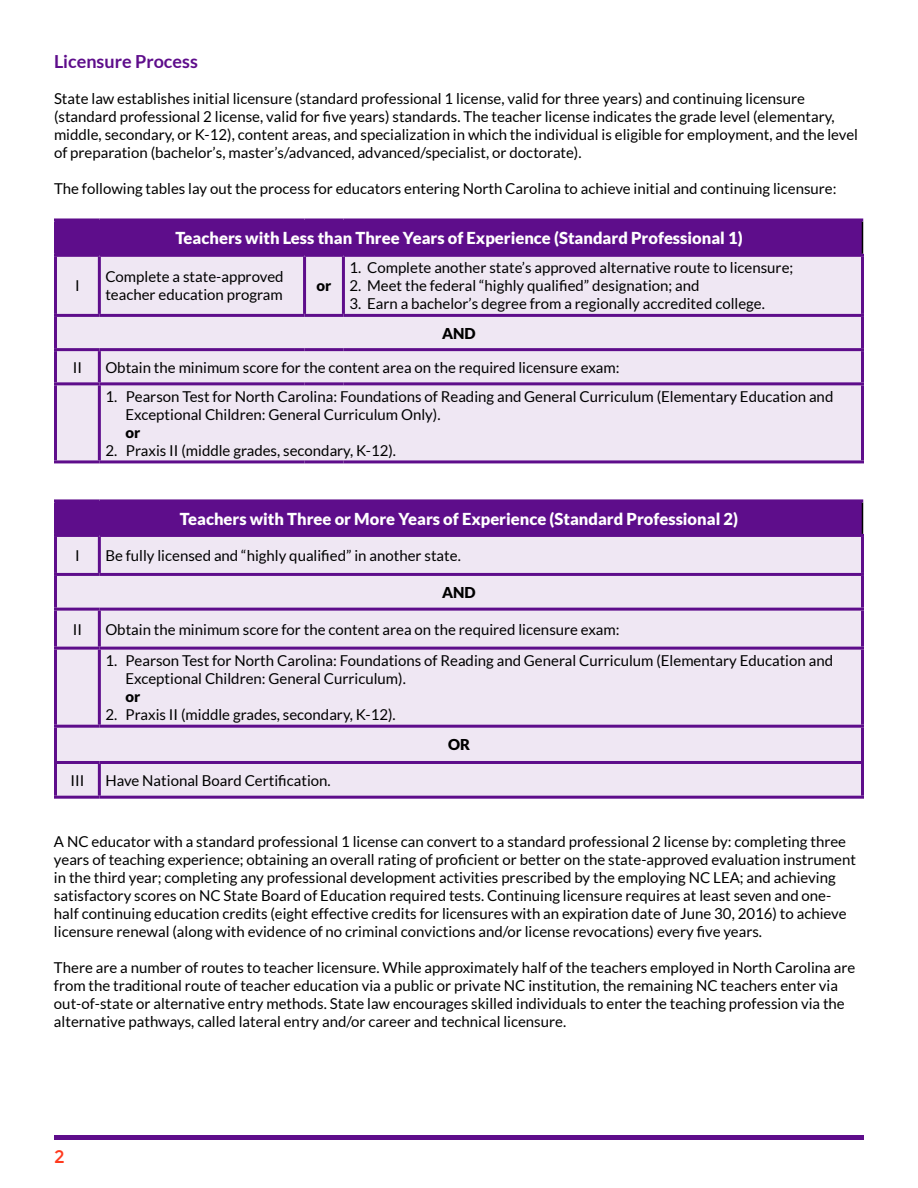
<style>
.page{position:relative;width:918px;height:1188px;background:#fff}
.page>*{position:absolute;margin:0;border:0;box-sizing:border-box;transform-origin:0 0}
.t1{font:700 18px "Lato";color:#5e0d8b}
.t2{font:18px "Montserrat";color:#ff3a1e}
.t3{font:900 16.5px "Lato";color:#fff}
.t4{font:15px/18px "Lato";color:#000}
.t5{font:900 15px "Lato";color:#000}
</style>
<div class="page">
<div style="left:56px;top:220px;width:806px;height:35px;background:#5e0d8b"></div>
<div style="left:57px;top:257px;width:804px;height:203px;background:#efe7f3"></div>
<hr style="left:862px;top:221px;width:1px;height:33px;background:#000">
<hr style="left:54px;top:218px;width:45px;height:3px;background:#5e0d8b">
<hr style="left:54px;top:221px;width:3px;height:33px;background:#5e0d8b">
<hr style="left:99px;top:218px;width:206px;height:3px;background:#5e0d8b">
<hr style="left:305px;top:218px;width:38px;height:3px;background:#5e0d8b">
<hr style="left:343px;top:218px;width:520px;height:3px;background:#5e0d8b">
<hr style="left:54px;top:254px;width:45px;height:3px;background:#5e0d8b">
<hr style="left:54px;top:257px;width:3px;height:57px;background:#5e0d8b">
<hr style="left:99px;top:254px;width:206px;height:3px;background:#5e0d8b">
<hr style="left:98px;top:257px;width:3px;height:57px;background:#5e0d8b">
<hr style="left:305px;top:254px;width:38px;height:3px;background:#5e0d8b">
<hr style="left:303px;top:257px;width:3px;height:57px;background:#5e0d8b">
<hr style="left:343px;top:254px;width:521px;height:3px;background:#5e0d8b">
<hr style="left:342px;top:257px;width:3px;height:57px;background:#5e0d8b">
<hr style="left:861px;top:257px;width:3px;height:57px;background:#5e0d8b">
<hr style="left:54px;top:314px;width:45px;height:3px;background:#5e0d8b">
<hr style="left:54px;top:317px;width:3px;height:31px;background:#5e0d8b">
<hr style="left:99px;top:314px;width:206px;height:3px;background:#5e0d8b">
<hr style="left:305px;top:314px;width:38px;height:3px;background:#5e0d8b">
<hr style="left:343px;top:314px;width:521px;height:3px;background:#5e0d8b">
<hr style="left:861px;top:317px;width:3px;height:31px;background:#5e0d8b">
<hr style="left:54px;top:348px;width:45px;height:3px;background:#5e0d8b">
<hr style="left:54px;top:351px;width:3px;height:31px;background:#5e0d8b">
<hr style="left:99px;top:348px;width:206px;height:3px;background:#5e0d8b">
<hr style="left:98px;top:351px;width:3px;height:31px;background:#5e0d8b">
<hr style="left:305px;top:348px;width:38px;height:3px;background:#5e0d8b">
<hr style="left:343px;top:348px;width:521px;height:3px;background:#5e0d8b">
<hr style="left:861px;top:351px;width:3px;height:31px;background:#5e0d8b">
<hr style="left:54px;top:382px;width:45px;height:3px;background:#5e0d8b">
<hr style="left:54px;top:385px;width:3px;height:75px;background:#5e0d8b">
<hr style="left:99px;top:382px;width:206px;height:3px;background:#5e0d8b">
<hr style="left:98px;top:385px;width:3px;height:75px;background:#5e0d8b">
<hr style="left:305px;top:382px;width:38px;height:3px;background:#5e0d8b">
<hr style="left:343px;top:382px;width:521px;height:3px;background:#5e0d8b">
<hr style="left:861px;top:385px;width:3px;height:75px;background:#5e0d8b">
<hr style="left:54px;top:460px;width:45px;height:3px;background:#5e0d8b">
<hr style="left:99px;top:460px;width:206px;height:3px;background:#5e0d8b">
<hr style="left:305px;top:460px;width:38px;height:3px;background:#5e0d8b">
<hr style="left:343px;top:460px;width:521px;height:3px;background:#5e0d8b">
<div style="left:56px;top:501px;width:806px;height:34px;background:#5e0d8b"></div>
<div style="left:57px;top:537px;width:804px;height:259px;background:#efe7f3"></div>
<hr style="left:862px;top:502px;width:1px;height:32px;background:#000">
<hr style="left:54px;top:499px;width:45px;height:3px;background:#5e0d8b">
<hr style="left:54px;top:502px;width:3px;height:32px;background:#5e0d8b">
<hr style="left:99px;top:499px;width:764px;height:3px;background:#5e0d8b">
<hr style="left:54px;top:534px;width:45px;height:3px;background:#5e0d8b">
<hr style="left:54px;top:537px;width:3px;height:36px;background:#5e0d8b">
<hr style="left:99px;top:534px;width:765px;height:3px;background:#5e0d8b">
<hr style="left:98px;top:537px;width:3px;height:36px;background:#5e0d8b">
<hr style="left:861px;top:537px;width:3px;height:36px;background:#5e0d8b">
<hr style="left:54px;top:573px;width:45px;height:3px;background:#5e0d8b">
<hr style="left:54px;top:576px;width:3px;height:32px;background:#5e0d8b">
<hr style="left:99px;top:573px;width:765px;height:3px;background:#5e0d8b">
<hr style="left:861px;top:576px;width:3px;height:32px;background:#5e0d8b">
<hr style="left:54px;top:608px;width:45px;height:3px;background:#5e0d8b">
<hr style="left:54px;top:611px;width:3px;height:36px;background:#5e0d8b">
<hr style="left:99px;top:608px;width:765px;height:3px;background:#5e0d8b">
<hr style="left:98px;top:611px;width:3px;height:36px;background:#5e0d8b">
<hr style="left:861px;top:611px;width:3px;height:36px;background:#5e0d8b">
<hr style="left:54px;top:647px;width:45px;height:3px;background:#5e0d8b">
<hr style="left:54px;top:650px;width:3px;height:75px;background:#5e0d8b">
<hr style="left:99px;top:647px;width:765px;height:3px;background:#5e0d8b">
<hr style="left:98px;top:650px;width:3px;height:75px;background:#5e0d8b">
<hr style="left:861px;top:650px;width:3px;height:75px;background:#5e0d8b">
<hr style="left:54px;top:725px;width:45px;height:3px;background:#5e0d8b">
<hr style="left:54px;top:728px;width:3px;height:33px;background:#5e0d8b">
<hr style="left:99px;top:725px;width:765px;height:3px;background:#5e0d8b">
<hr style="left:861px;top:728px;width:3px;height:33px;background:#5e0d8b">
<hr style="left:54px;top:761px;width:45px;height:3px;background:#5e0d8b">
<hr style="left:54px;top:764px;width:3px;height:32px;background:#5e0d8b">
<hr style="left:99px;top:761px;width:765px;height:3px;background:#5e0d8b">
<hr style="left:98px;top:764px;width:3px;height:32px;background:#5e0d8b">
<hr style="left:861px;top:764px;width:3px;height:32px;background:#5e0d8b">
<hr style="left:54px;top:796px;width:45px;height:3px;background:#5e0d8b">
<hr style="left:99px;top:796px;width:765px;height:3px;background:#5e0d8b">
<hr style="left:54px;top:1136px;width:810px;height:4px;background:#5e0d8b">
<p class="t1" style="left:54px;top:52px;width:145px">Licensure Process</p>
<p class="t4" style="left:54px;top:90px;width:806px">State law establishes initial licensure (standard professional 1 license, valid for three years) and continuing licensure (standard professional 2 license, valid for five years) standards. The teacher license indicates the grade level (elementary, middle, secondary, or K-12), content areas, and specialization in which the individual is eligible for employment, and the level of preparation (bachelor’s, master’s/advanced, advanced/specialist, or doctorate).</p>
<p class="t4" style="left:54px;top:180px;width:784px">The following tables lay out the process for educators entering North Carolina to achieve initial and continuing licensure:</p>
<p class="t3" style="left:175px;top:229px;width:569px">Teachers with Less than Three Years of Experience (Standard Professional 1)</p>
<p class="t4" style="left:75px;top:277px;width:6px">I</p>
<p class="t4" style="left:105px;top:268px;width:180px">Complete a state-approved teacher education program</p>
<p class="t4" style="left:349px;top:259px;width:445px">1. Complete another state’s approved alternative route to licensure;</p>
<p class="t4" style="left:349px;top:277px;width:352px">2. Meet the federal “highly qualified” designation; and</p>
<p class="t4" style="left:349px;top:295px;width:417px">3. Earn a bachelor’s degree from a regionally accredited college.</p>
<p class="t5" style="left:442px;top:324px;width:35px">AND</p>
<p class="t5" style="left:317px;top:277px;width:16px">or</p>
<p class="t4" style="left:73px;top:358px;width:11px">II</p>
<p class="t4" style="left:105px;top:358px;width:516px">Obtain the minimum score for the content area on the required licensure exam:</p>
<p class="t4" style="left:126px;top:387px;width:709px;text-indent:-20px">1. Pearson Test for North Carolina: Foundations of Reading and General Curriculum (Elementary Education and<br>Exceptional Children: General Curriculum Only).</p>
<p class="t5" style="left:126px;top:424px;width:16px">or</p>
<p class="t4" style="left:105px;top:441px;width:292px">2. Praxis II (middle grades, secondary, K-12).</p>
<p class="t3" style="left:180px;top:509px;width:560px">Teachers with Three or More Years of Experience (Standard Professional 2)</p>
<p class="t4" style="left:75px;top:546px;width:6px">I</p>
<p class="t4" style="left:105px;top:546px;width:357px">Be fully licensed and “highly qualified” in another state.</p>
<p class="t5" style="left:442px;top:584px;width:35px">AND</p>
<p class="t4" style="left:73px;top:620px;width:11px">II</p>
<p class="t4" style="left:105px;top:620px;width:516px">Obtain the minimum score for the content area on the required licensure exam:</p>
<p class="t4" style="left:126px;top:652px;width:709px;text-indent:-20px">1. Pearson Test for North Carolina: Foundations of Reading and General Curriculum (Elementary Education and<br>Exceptional Children: General Curriculum).</p>
<p class="t5" style="left:126px;top:688px;width:16px">or</p>
<p class="t4" style="left:105px;top:706px;width:292px">2. Praxis II (middle grades, secondary, K-12).</p>
<p class="t5" style="left:448px;top:736px;width:23px">OR</p>
<p class="t4" style="left:71px;top:771px;width:15px">III</p>
<p class="t4" style="left:105px;top:771px;width:227px">Have National Board Certification.</p>
<p class="t4" style="left:54px;top:832px;width:804px">A NC educator with a standard professional 1 license can convert to a standard professional 2 license by: completing three years of teaching experience; obtaining an overall rating of proficient or better on the state-approved evaluation instrument in the third year; completing any professional development activities prescribed by the employing NC LEA; and achieving satisfactory scores on NC State Board of Education required tests. Continuing licensure requires at least seven and one&shy;half continuing education credits (eight effective credits for licensures with an expiration date of June 30, 2016) to achieve licensure renewal (along with evidence of no criminal convictions and/or license revocations) every five years.</p>
<p class="t4" style="left:54px;top:958px;width:803px">There are a number of routes to teacher licensure. While approximately half of the teachers employed in North Carolina are from the traditional route of teacher education via a public or private NC institution, the remaining NC teachers enter via out-of-state or alternative entry methods. State law encourages skilled individuals to enter the teaching profession via the alternative pathways, called lateral entry and/or career and technical licensure.</p>
<p class="t2" style="left:54px;top:1146px;width:12px">2</p>
</div>
